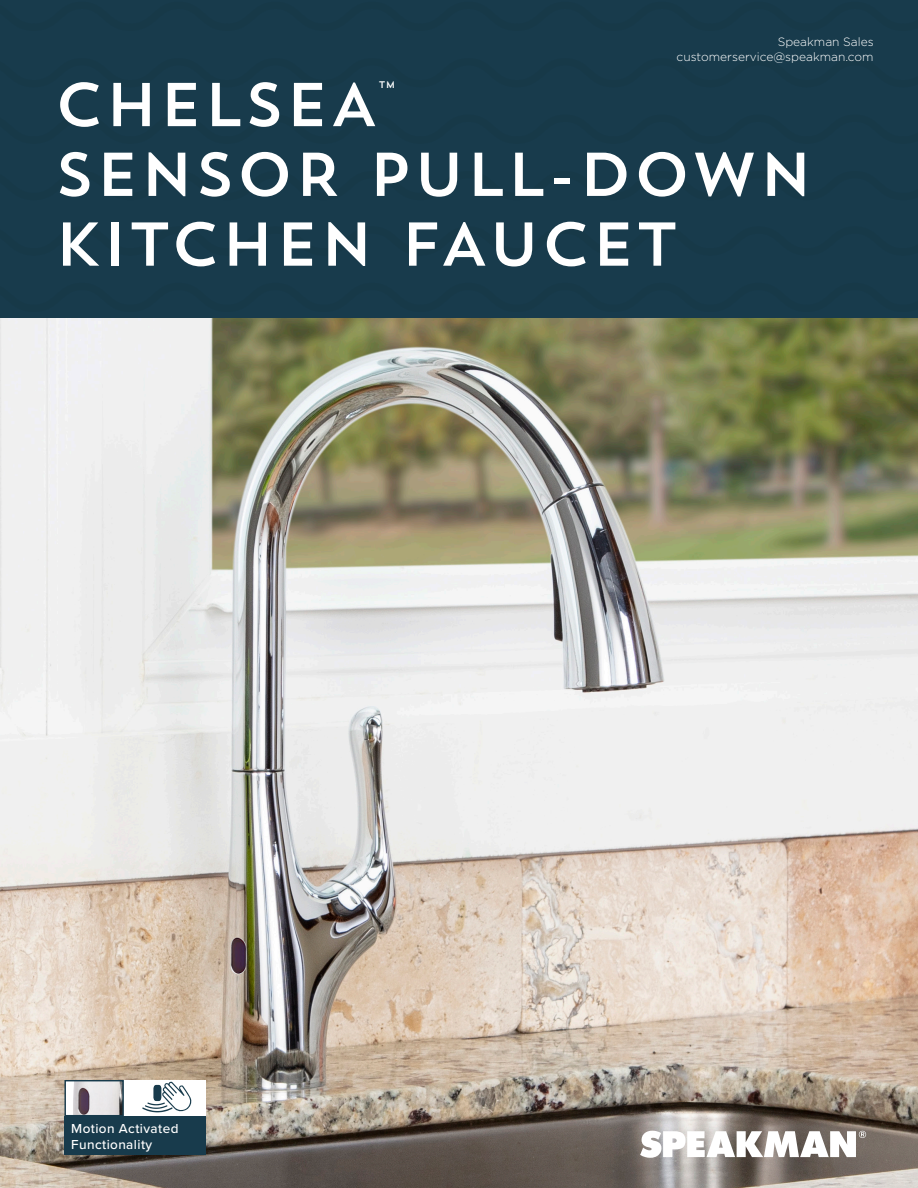
<style>
.page{position:relative;width:918px;height:1188px;background:#fff}
.page>*{position:absolute;margin:0;border:0;box-sizing:border-box;transform-origin:0 0}
.t1{font:61.5px/69.8px "Trend Sans One";color:#fff}
.t2{font:500 13.5px/16.5px "Proxima Nova";letter-spacing:.03em;color:#fff}
.t3{font:300 12px "Gotham";color:#fff}
.t4{font:9.6px "Trend Sans One";color:#fff}
</style>
<div class="page">
<img style="left:0;top:318px;width:918px;height:870px">
<div style="left:68px;top:1080px;width:138px;height:60px;background:#fff"></div>
<svg style="left:640px;top:1131px;width:226px;height:27px"></svg>
<div style="left:0;top:0;width:918px;height:313px;background:#183b4c"></div>
<div style="left:65px;top:1081px;width:58px;height:35px;background:#fff"></div>
<img style="left:73px;top:1082px;width:49px;height:32px">
<div style="left:64px;top:1080px;width:60px;height:36px;border:1px solid #183b4c"></div>
<div style="left:64px;top:1116px;width:142px;height:39px;background:#183b4c"></div>
<svg style="left:142px;top:1082px;width:49px;height:30px"></svg>
<p class="t3" style="left:778px;top:34px;width:97px">Speakman Sales</p>
<p class="t3" style="left:677px;top:49px;width:199px">customerservice@speakman.com</p>
<p class="t1" style="left:54px;top:68px;width:326px">CHELSEA</p>
<p class="t4" style="left:379px;top:78px;width:18px">TM</p>
<p class="t1" style="left:54px;top:138px;width:761px">SENSOR PULL-DOWN<br>KITCHEN FAUCET</p>
<p class="t2" style="left:71px;top:1120px;width:109px">Motion Activated<br>Functionality</p>
</div>
